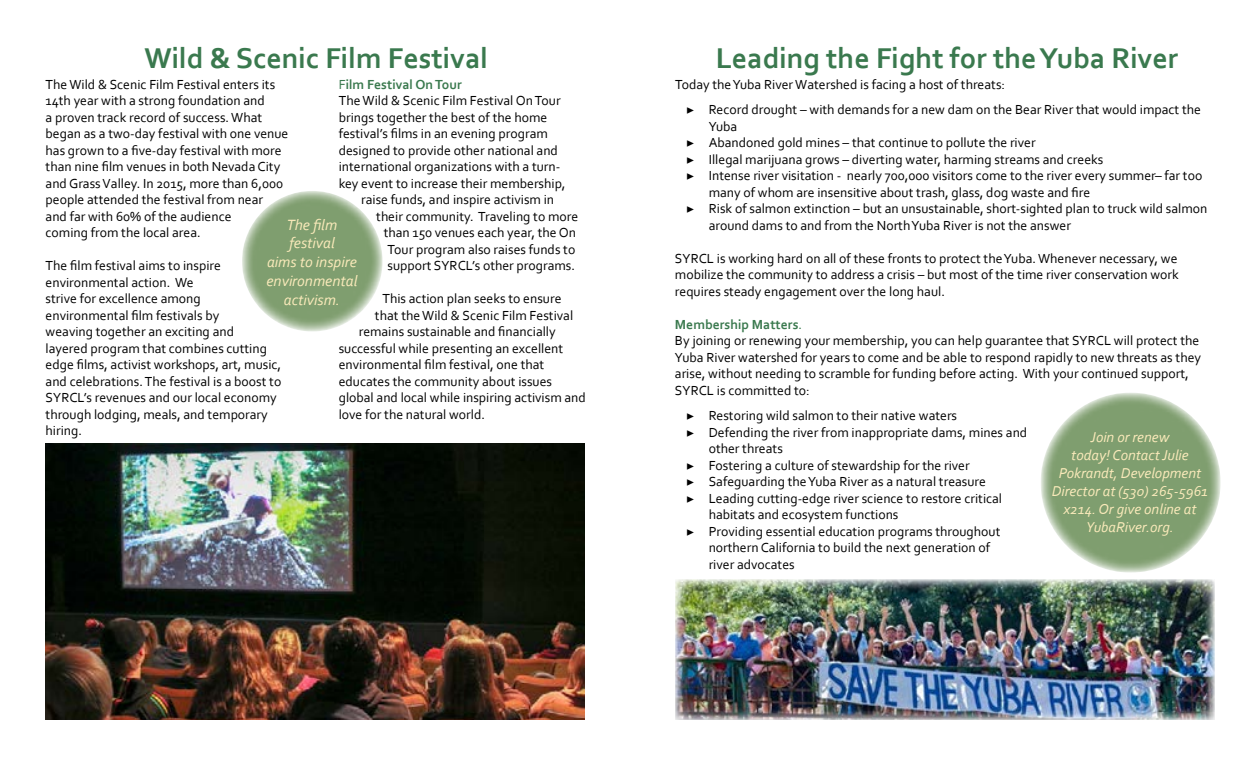
<style>
.page{position:relative;width:1260px;height:765px;background:#fff}
.page>*{position:absolute;margin:0;border:0;box-sizing:border-box;transform-origin:0 0}
.t1{font:700 30px "Corbel";color:#3a794e}
.t2{font:italic 15.62px/18.8px "Corbel";color:#faeaba;text-align:center}
.t3{font:italic 15px/18px "Corbel";color:#faeaba;text-align:center}
.t4{font:13.75px/16.5px "Corbel";color:#000}
.t5{font:700 13.75px "Corbel";color:#3a794e}
.s1{font-weight:400}
.s2{font-family:"Minion Pro"}
.s3{font-weight:700;color:#3a794e}
.s4{color:#3a794e}
</style>
<div class="page">
<img style="left:675px;top:579px;width:540px;height:141px">
<svg style="left:242px;top:191px;width:141px;height:141px;background:#8ca87e"></svg>
<svg style="left:1041px;top:393px;width:180px;height:180px;background:#88a57a"></svg>
<img style="left:45px;top:444px;width:540px;height:276px">
<h1 class="t1" style="left:144px;top:39px;width:345px">Wild &amp; Scenic Film Festival</h1>
<h1 class="t1" style="left:716px;top:39px;width:464px">Leading the Fight for the Yuba River</h1>
<p class="t4" style="left:46px;top:76px;width:244px">The Wild &amp; Scenic Film Festival enters its 14th year with a strong foundation and<br>a proven track record of success. What began as a two-day festival with one venue has grown to a five-day festival with more than nine film venues in both Nevada City and Grass Valley. In 2015, more than 6,000 people attended the festival from near<br>and far with 60% of the audience<br>coming from the local area.</p>
<p class="t4" style="left:46px;top:257px;width:237px">The film festival aims to inspire environmental action. We<br>strive for excellence among environmental film festivals by<br>weaving together an exciting and<br>layered program that combines cutting edge films, activist workshops, art, music, and celebrations. The festival is a boost to SYRCL’s revenues and our local economy through lodging, meals, and temporary hiring.</p>
<p class="t5" style="left:339px;top:76px;width:125px"><span class="s1">F</span>ilm Festival On Tour</p>
<p class="t4" style="left:339px;top:92px;width:223px">The Wild &amp; Scenic Film Festival On Tour</p>
<p class="t4" style="left:339px;top:109px;width:210px">brings together the best of the home</p>
<p class="t4" style="left:339px;top:125px;width:211px">festival’s films in an evening program</p>
<p class="t4" style="left:339px;top:142px;width:221px">designed to provide other national and</p>
<p class="t4" style="left:339px;top:158px;width:223px">international organizations with a turn-</p>
<p class="t4" style="left:339px;top:175px;width:228px">key event to increase their membership,</p>
<p class="t4" style="left:361px;top:191px;width:194px">raise funds, and inspire activism in</p>
<p class="t4" style="left:376px;top:208px;width:204px">their community. Traveling to more</p>
<p class="t4" style="left:384px;top:224px;width:194px">than 150 venues each year, the On</p>
<p class="t4" style="left:387px;top:241px;width:189px">Tour program also raises funds to</p>
<p class="t4" style="left:387px;top:257px;width:189px">support SYRCL’s other programs.</p>
<p class="t4" style="left:382px;top:290px;width:181px">This action plan seeks to ensure</p>
<p class="t4" style="left:375px;top:307px;width:200px">that the Wild &amp; Scenic Film Festival</p>
<p class="t4" style="left:359px;top:323px;width:199px">remains sustainable and financially</p>
<p class="t4" style="left:339px;top:340px;width:226px">successful while presenting an excellent</p>
<p class="t4" style="left:339px;top:356px;width:207px">environmental film festival, one that</p>
<p class="t4" style="left:339px;top:373px;width:215px">educates the community about issues</p>
<p class="t4" style="left:339px;top:389px;width:249px">global and local while inspiring activism and</p>
<p class="t4" style="left:339px;top:406px;width:148px">love for the natural world.</p>
<p class="t2" style="left:266px;top:215px;width:92px">The film festival<br>aims to inspire environmental activism.</p>
<p class="t4" style="left:686px;top:71px;width:516px;line-height:25.5px;text-indent:-11px">Today the Yuba River Watershed is facing a host of threats:<br><span class="s2">▶</span> Record drought – with demands for a new dam on the Bear River that would impact the</p>
<p class="t4" style="left:709px;top:118px;width:30px">Yuba</p>
<p class="t4" style="left:686px;top:134px;width:351px"><span class="s2">▶</span> Abandoned gold mines – that continue to pollute the river</p>
<p class="t4" style="left:686px;top:151px;width:419px"><span class="s2">▶</span> Illegal marijuana grows – diverting water, harming streams and creeks</p>
<p class="t4" style="left:686px;top:167px;width:518px"><span class="s2">▶</span> Intense river visitation - nearly 700,000 visitors come to the river every summer– far too</p>
<p class="t4" style="left:709px;top:184px;width:383px">many of whom are insensitive about trash, glass, dog waste and fire</p>
<p class="t4" style="left:686px;top:200px;width:523px"><span class="s2">▶</span> Risk of salmon extinction – but an unsustainable, short-sighted plan to truck wild salmon</p>
<p class="t4" style="left:709px;top:217px;width:364px">around dams to and from the North Yuba River is not the answer</p>
<p class="t4" style="left:675px;top:250px;width:505px;text-align:justify">SYRCL is working hard on all of these fronts to protect the Yuba. Whenever necessary, we mobilize the community to address a crisis – but most of the time river conservation work requires steady engagement over the long haul.</p>
<p class="t4" style="left:675px;top:316px;width:528px"><span class="s3">Membership Matters</span><span class="s4">.<br></span>By joining or renewing your membership, you can help guarantee that SYRCL will protect the Yuba River watershed for years to come and be able to respond rapidly to new threats as they arise, without needing to scramble for funding before acting. With your continued support, SYRCL is committed to:</p>
<p class="t4" style="left:686px;top:407px;width:272px"><span class="s2">▶</span> Restoring wild salmon to their native waters</p>
<p class="t4" style="left:686px;top:424px;width:343px"><span class="s2">▶</span> Defending the river from inappropriate dams, mines and</p>
<p class="t4" style="left:709px;top:440px;width:76px">other threats</p>
<p class="t4" style="left:686px;top:457px;width:285px"><span class="s2">▶</span> Fostering a culture of stewardship for the river</p>
<p class="t4" style="left:686px;top:473px;width:301px"><span class="s2">▶</span> Safeguarding the Yuba River as a natural treasure</p>
<p class="t4" style="left:686px;top:490px;width:317px"><span class="s2">▶</span> Leading cutting-edge river science to restore critical</p>
<p class="t4" style="left:709px;top:506px;width:191px">habitats and ecosystem functions</p>
<p class="t4" style="left:686px;top:523px;width:316px"><span class="s2">▶</span> Providing essential education programs throughout</p>
<p class="t4" style="left:709px;top:539px;width:283px">northern California to build the next generation of</p>
<p class="t4" style="left:709px;top:556px;width:88px">river advocates</p>
<p class="t3" style="left:1052px;top:428px;width:158px">Join or renew<br>today! Contact Julie<br>Pokrandt, Development<br>Director at (530) 265-5961 x214. Or give online at<br>YubaRiver.org.</p>
</div>
